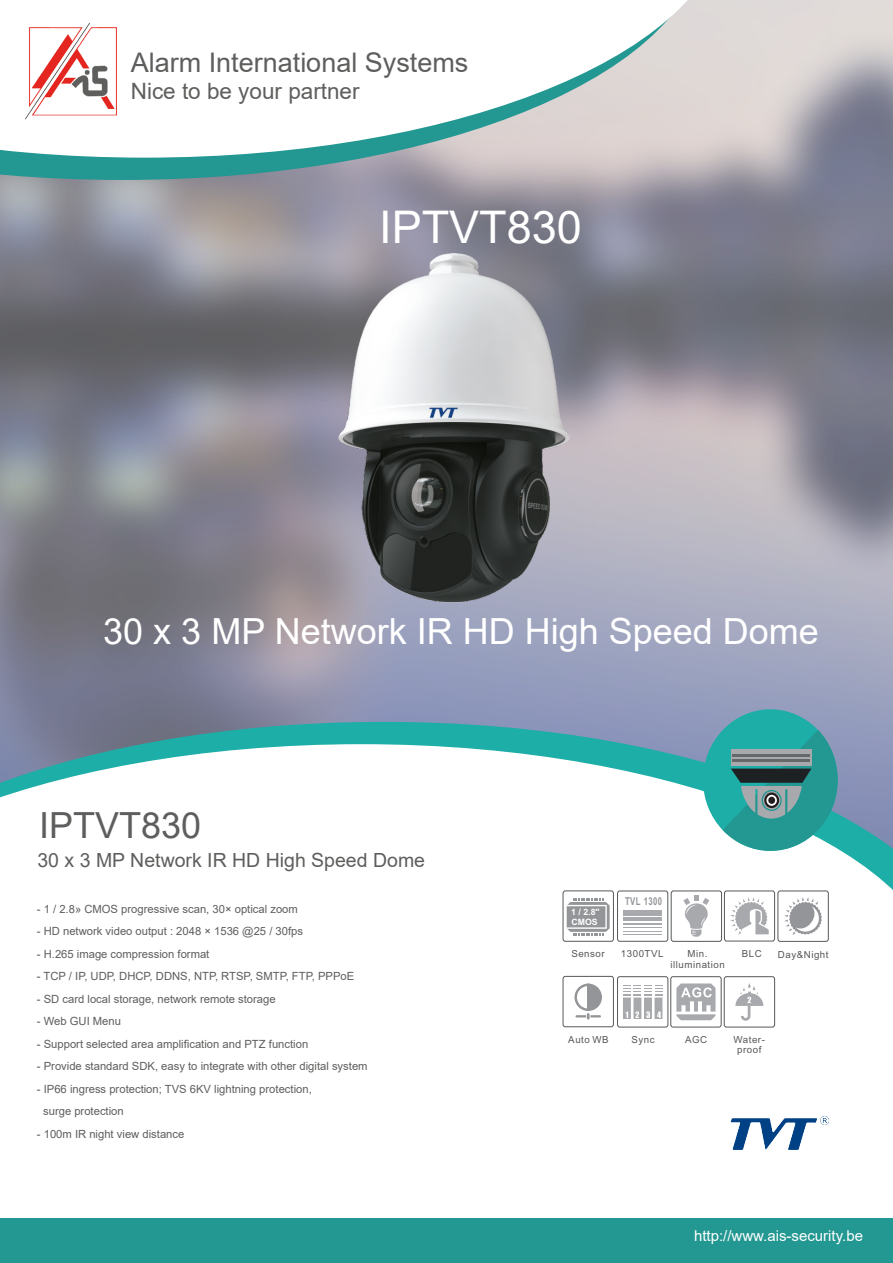
<style>
.page{position:relative;width:893px;height:1263px;background:#fff}
.page>*{position:absolute;margin:0;border:0;box-sizing:border-box;transform-origin:0 0}
.t1{font:45px "Arial";color:#fff}
.t2{font:36px "Arial";color:#fff}
.t3{font:36px "Arial";color:#5e5e5d}
.t4{font:27px "Arial";color:#5e5e5d}
.t5{font:22.5px "Arial";color:#5e5e5d}
.t6{font:19.5px "Arial";color:#5e5e5d}
.t7{font:15px "Arial";color:#fff}
.t8{font:11.25px/22.5px "Arial";color:#5e5e5d}
.t9{font:700 10.8px "Arial";letter-spacing:.055em;color:#939598;scale:.71 1}
.t10{font:9.75px/10.8px "Arial";letter-spacing:.055em;color:#57585a;text-align:center}
.t11{font:700 8.7px "Arial";color:#fff}
</style>
<div class="page">
<img style="left:0;top:0;width:893px;height:722px">
<svg style="left:0;top:158px;width:703px;height:22px;background:#7ca5a6"></svg>
<svg style="left:0;top:0;width:726px;height:158px"></svg>
<svg style="left:0;top:722px;width:893px;height:22px;background:#5797a5"></svg>
<svg style="left:0;top:744px;width:893px;height:284px"></svg>
<img style="left:23px;top:22px;width:97px;height:98px">
<div style="left:0;top:1218px;width:893px;height:45px;background:#239791"></div>
<div style="left:703px;top:709px;width:135px;height:142px;background:#1daea7;border-radius:50%"></div>
<svg style="left:723px;top:730px;width:121px;height:128px"></svg>
<svg style="left:764px;top:792px;width:15px;height:16px"></svg>
<svg style="left:766px;top:795px;width:11px;height:11px"></svg>
<div style="left:768px;top:797px;width:7px;height:7px;background:#231f20;border-radius:50%"></div>
<hr style="left:732px;top:755px;width:78px;height:2px;background:#646868">
<hr style="left:732px;top:759px;width:78px;height:3px;background:#646868">
<img style="left:730px;top:1116px;width:99px;height:34px">
<img style="left:325px;top:235px;width:281px;height:395px">
<svg style="left:574px;top:983px;width:28px;height:36px"></svg>
<svg style="left:784px;top:897px;width:38px;height:38px"></svg>
<div style="left:778px;top:891px;width:51px;height:51px;border:1px solid #57585a;border-radius:2px"></div>
<div style="left:563px;top:976px;width:51px;height:51px;border:1px solid #57585a;border-radius:2px"></div>
<svg style="left:683px;top:896px;width:26px;height:41px"></svg>
<div style="left:671px;top:891px;width:51px;height:51px;border:1px solid #57585a;border-radius:2px"></div>
<svg style="left:730px;top:897px;width:39px;height:38px"></svg>
<div style="left:724px;top:891px;width:51px;height:50px;border:1px solid #57585a;border-radius:2px"></div>
<svg style="left:623px;top:985px;width:39px;height:34px"></svg>
<div style="left:617px;top:976px;width:51px;height:51px;border:1px solid #57585a;border-radius:2px"></div>
<div style="left:671px;top:976px;width:50px;height:51px;border:1px solid #57585a;border-radius:2px"></div>
<svg style="left:676px;top:983px;width:39px;height:37px"></svg>
<svg style="left:735px;top:983px;width:28px;height:38px"></svg>
<div style="left:724px;top:976px;width:51px;height:51px;border:1px solid #57585a;border-radius:2px"></div>
<hr style="left:624px;top:917px;width:38px;height:4px;background:#a8a9ad">
<hr style="left:624px;top:923px;width:38px;height:2px;background:#a8a9ad">
<hr style="left:624px;top:927px;width:38px;height:1px;background:#a8a9ad">
<div style="left:624px;top:910px;width:38px;height:5px;background:#a8a9ad"></div>
<hr style="left:624px;top:931px;width:38px;height:1px;background:#a8a9ad">
<hr style="left:624px;top:934px;width:38px;height:1px;background:#a8a9ad">
<div style="left:617px;top:891px;width:51px;height:50px;border:1px solid #57585a;border-radius:2px"></div>
<div style="left:563px;top:891px;width:51px;height:50px;border:1px solid #57585a;border-radius:2px"></div>
<svg style="left:567px;top:898px;width:43px;height:38px"></svg>
<img style="left:644px;top:848px;width:191px;height:8px">
<h3 class="t4" style="left:131px;top:44px;width:339px">Alarm International Systems</h3>
<h3 class="t5" style="left:131px;top:76px;width:230px">Nice to be your partner</h3>
<h1 class="t1" style="left:379px;top:196px;width:204px">IPTVT830</h1>
<h2 class="t2" style="left:103px;top:606px;width:717px">30 x 3 MP Network IR HD High Speed Dome</h2>
<h2 class="t3" style="left:39px;top:800px;width:164px">IPTVT830</h2>
<h3 class="t6" style="left:37px;top:846px;width:389px">30 x 3 MP Network IR HD High Speed Dome</h3>
<p class="t8" style="left:37px;top:897px;width:263px">- 1 / 2.8» CMOS progressive scan, 30× optical zoom</p>
<p class="t8" style="left:37px;top:920px;width:268px">- HD network video output : 2048 × 1536 @25 / 30fps</p>
<p class="t8" style="left:37px;top:942px;width:174px">- H.265 image compression format</p>
<p class="t8" style="left:37px;top:965px;width:319px">- TCP / IP, UDP, DHCP, DDNS, NTP, RTSP, SMTP, FTP, PPPoE</p>
<p class="t8" style="left:37px;top:987px;width:240px">- SD card local storage, network remote storage</p>
<p class="t8" style="left:37px;top:1010px;width:86px">- Web GUI Menu</p>
<p class="t8" style="left:37px;top:1032px;width:273px">- Support selected area amplification and PTZ function</p>
<p class="t8" style="left:37px;top:1055px;width:332px">- Provide standard SDK, easy to integrate with other digital system</p>
<p class="t8" style="left:43px;top:1077px;width:270px;text-indent:-6px">- IP66 ingress protection; TVS 6KV lightning protection, surge protection</p>
<p class="t8" style="left:37px;top:1122px;width:149px">- 100m IR night view distance</p>
<p class="t11" style="left:571px;top:906px;width:30px">1 / 2.8''</p>
<p class="t11" style="left:571px;top:916px;width:28px">CMOS</p>
<p class="t9" style="left:625px;top:894px;width:54px">TVL 1300</p>
<p class="t10" style="left:571px;top:949px;width:35px">Sensor</p>
<p class="t10" style="left:670px;top:949px;width:56px">Min. illumination</p>
<p class="t10" style="left:742px;top:948px;width:21px">BLC</p>
<p class="t10" style="left:621px;top:948px;width:44px">1300TVL</p>
<p class="t10" style="left:778px;top:949px;width:52px">Day&amp;Night</p>
<p class="t10" style="left:568px;top:1034px;width:42px">Auto WB</p>
<p class="t10" style="left:631px;top:1034px;width:25px">Sync</p>
<p class="t10" style="left:685px;top:1034px;width:24px">AGC</p>
<p class="t10" style="left:733px;top:1034px;width:33px">Water&shy;proof</p>
<h3 class="t7" style="left:694px;top:1225px;width:170px">http://www.ais-security.be</h3>
</div>
